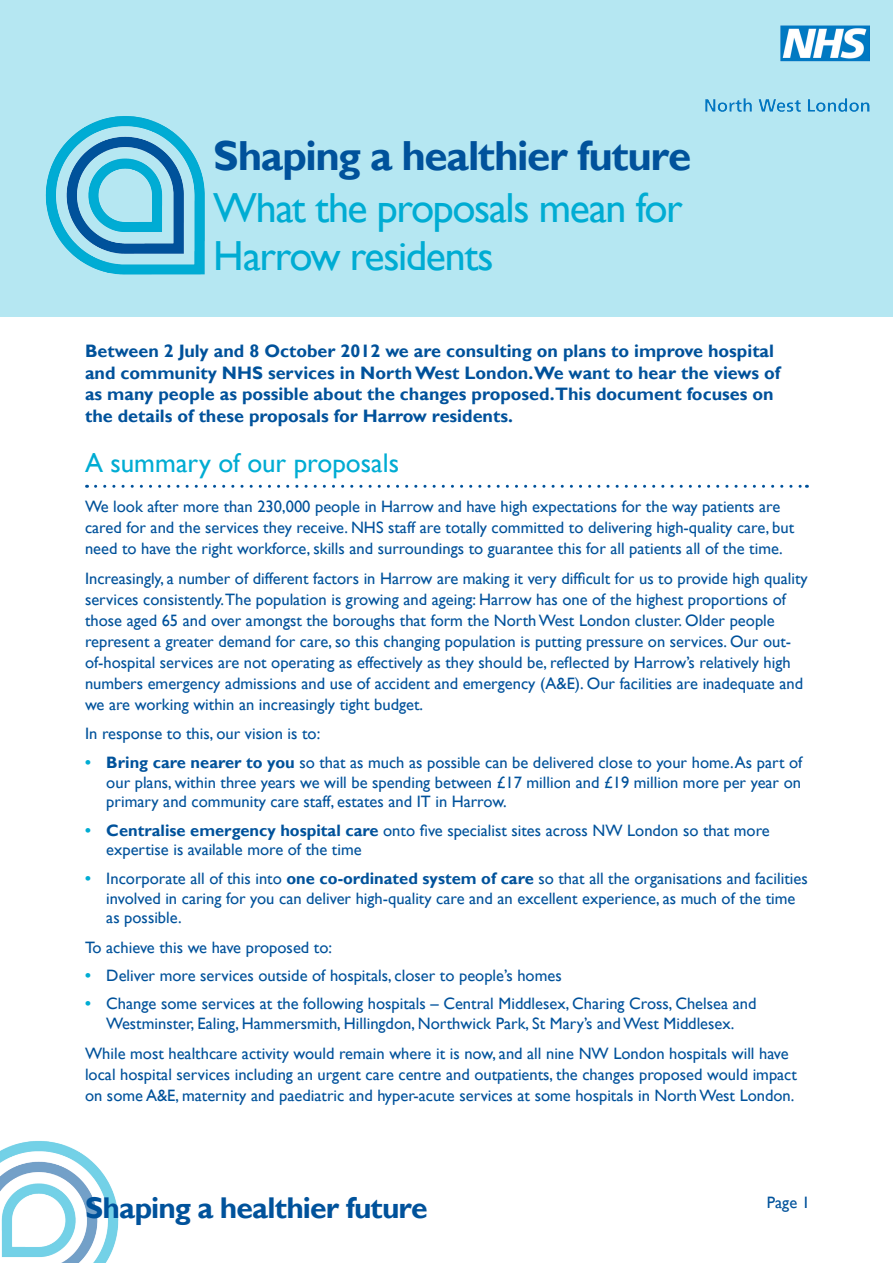
<style>
.page{position:relative;width:893px;height:1263px;background:#fff}
.page>*{position:absolute;margin:0;border:0;box-sizing:border-box;transform-origin:0 0}
.t1{font:42px/48px "Gill Sans";letter-spacing:-.035em;color:#00acd3}
.t2{font:700 42px "Gill Sans";letter-spacing:-.035em;color:#00529b}
.t3{font:700 30px "Gill Sans";letter-spacing:-.03em;color:#00529b}
.t4{font:27px "Gill Sans";color:#00acd3}
.t5{font:700 18px/21.6px "Gill Sans";color:#00529b}
.t6{font:16.5px/21px "Gill Sans";color:#00529b}
.s1{font-weight:700;color:#00acd3}
.s2{font-weight:700}
</style>
<div class="page">
<img style="left:0;top:1141px;width:119px;height:122px">
<div style="left:0;top:0;width:893px;height:317px;background:#b5e7f2"></div>
<img style="left:706px;top:25px;width:164px;height:86px">
<img style="left:45px;top:116px;width:160px;height:159px">
<svg style="left:96px;top:485px;width:711px;height:3px"></svg>
<p class="t2" style="left:213px;top:130px;width:479px">Shaping a healthier future</p>
<p class="t1" style="left:213px;top:185px;width:471px">What the proposals mean for<br>Harrow residents</p>
<p class="t5" style="left:85px;top:341px;width:697px">Between 2 July and 8 October 2012 we are consulting on plans to improve hospital and community NHS services in North West London.We want to hear the views of as many people as possible about the changes proposed.This document focuses on the details of these proposals for Harrow residents.</p>
<p class="t4" style="left:85px;top:447px;width:316px">A summary of our proposals</p>
<p class="t6" style="left:85px;top:497px;width:711px">We look after more than 230,000 people in Harrow and have high expectations for the way patients are cared for and the services they receive. NHS staff are totally committed to delivering high-quality care, but need to have the right workforce, skills and surroundings to guarantee this for all patients all of the time.</p>
<p class="t6" style="left:85px;top:568px;width:724px">Increasingly, a number of different factors in Harrow are making it very difficult for us to provide high quality services consistently.The population is growing and ageing: Harrow has one of the highest proportions of those aged 65 and over amongst the boroughs that form the North West London cluster. Older people represent a greater demand for care, so this changing population is putting pressure on services. Our out&shy;of-hospital services are not operating as effectively as they should be, reflected by Harrow’s relatively high numbers emergency admissions and use of accident and emergency (A&amp;E). Our facilities are inadequate and we are working within an increasingly tight budget.</p>
<p class="t6" style="left:85px;top:724px;width:237px">In response to this, our vision is to:</p>
<p class="t6" style="left:106px;top:752px;width:697px;line-height:19.8px;text-align:justify;text-indent:-21px"><span class="s1">•</span> <span class="s2">Bring care nearer to you</span> so that as much as possible can be delivered close to your home. As part of our plans, within three years we will be spending between £17 million and £19 million more per year on primary and community care staff, estates and IT in Harrow.</p>
<p class="t6" style="left:106px;top:820px;width:665px;line-height:19.8px;text-indent:-21px"><span class="s1">•</span> <span class="s2">Centralise emergency hospital care</span> onto five specialist sites across NW London so that more expertise is available more of the time</p>
<p class="t6" style="left:106px;top:868px;width:703px;line-height:19.8px;text-indent:-21px"><span class="s1">•</span> Incorporate all of this into <span class="s2">one co-ordinated system of care</span> so that all the organisations and facilities involved in caring for you can deliver high-quality care and an excellent experience, as much of the time as possible.</p>
<p class="t6" style="left:85px;top:937px;width:249px">To achieve this we have proposed to:</p>
<p class="t6" style="left:85px;top:965px;width:478px"><span class="s1">•</span> Deliver more services outside of hospitals, closer to people’s homes</p>
<p class="t6" style="left:85px;top:994px;width:673px;line-height:19.8px;text-align:center"><span class="s1">•</span> Change some services at the following hospitals – Central Middlesex, Charing Cross, Chelsea and<br>Westminster, Ealing, Hammersmith, Hillingdon, Northwick Park, St Mary’s and West Middlesex.</p>
<p class="t6" style="left:85px;top:1043px;width:713px">While most healthcare activity would remain where it is now, and all nine NW London hospitals will have local hospital services including an urgent care centre and outpatients, the changes proposed would impact on some A&amp;E, maternity and paediatric and hyper-acute services at some hospitals in North West London.</p>
<h2 class="t3" style="left:85px;top:1189px;width:344px">Shaping a healthier future</h2>
<p class="t6" style="left:767px;top:1193px;width:45px">Page 1</p>
</div>
